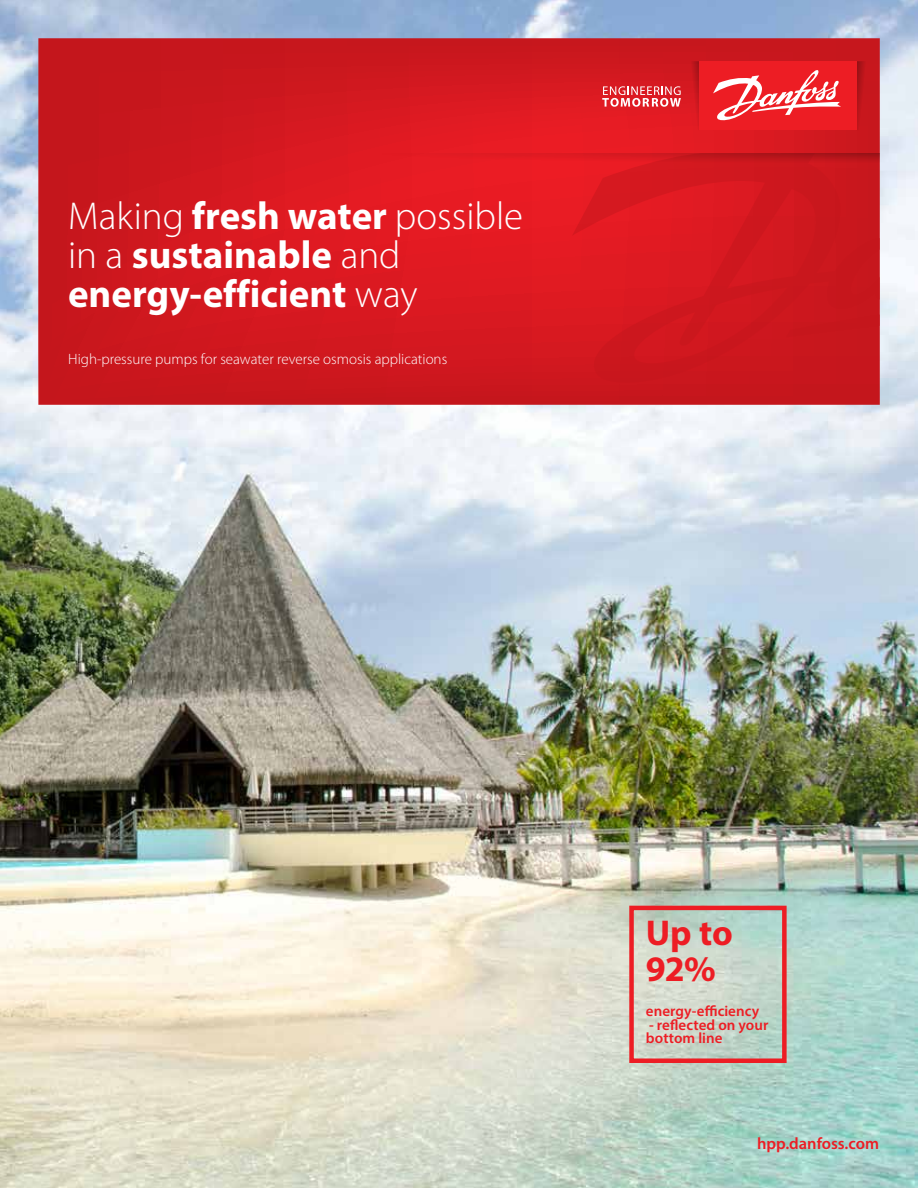
<style>
.page{position:relative;width:918px;height:1188px;background:#fff}
.page>*{position:absolute;margin:0;border:0;box-sizing:border-box;transform-origin:0 0}
.t1{font:700 39px/39px "Myriad Pro";color:#fff}
.t2{font:700 36px/35.5px "Myriad Pro";color:#ed1d24}
.t3{font:600 16.5px "Myriad Pro";color:#ed1d24}
.t4{font:300 15px "Myriad Pro";color:#fff}
.t5{font:600 15px/13.5px "Myriad Pro";letter-spacing:.005em;color:#ed1d24}
.s1{font-weight:300}
</style>
<div class="page">
<img style="left:0;top:0;width:918px;height:1188px">
<svg style="left:38px;top:38px;width:842px;height:367px;background:#d2181f"></svg>
<svg style="left:572px;top:166px;width:308px;height:217px;background:#d2181f"></svg>
<svg style="left:857px;top:61px;width:12px;height:69px"></svg>
<svg style="left:383px;top:153px;width:497px;height:13px;background:#d41820"></svg>
<div style="left:699px;top:61px;width:158px;height:69px;background:#ed1d24"></div>
<svg style="left:602px;top:61px;width:97px;height:69px;background:#dc2c33"></svg>
<svg style="left:713px;top:70px;width:128px;height:51px"></svg>
<div style="left:629px;top:906px;width:158px;height:157px;border:4px solid #ed1d24"></div>
<p class="t1" style="left:68px;top:195px;width:457px"><span class="s1">Making</span> fresh water <span class="s1">possible in a</span> sustainable <span class="s1">and </span>energy-efficient <span class="s1">way</span></p>
<p class="t4" style="left:68px;top:351px;width:381px">High-pressure pumps for seawater reverse osmosis applications</p>
<p class="t2" style="left:646px;top:914px;width:88px">Up to<br>92%</p>
<p class="t5" style="left:646px;top:1004px;width:115px">energy-efficiency</p>
<p class="t5" style="left:646px;top:1017px;width:124px">- reflected on your bottom line</p>
<p class="t3" style="left:757px;top:1133px;width:123px">hpp.danfoss.com</p>
</div>
